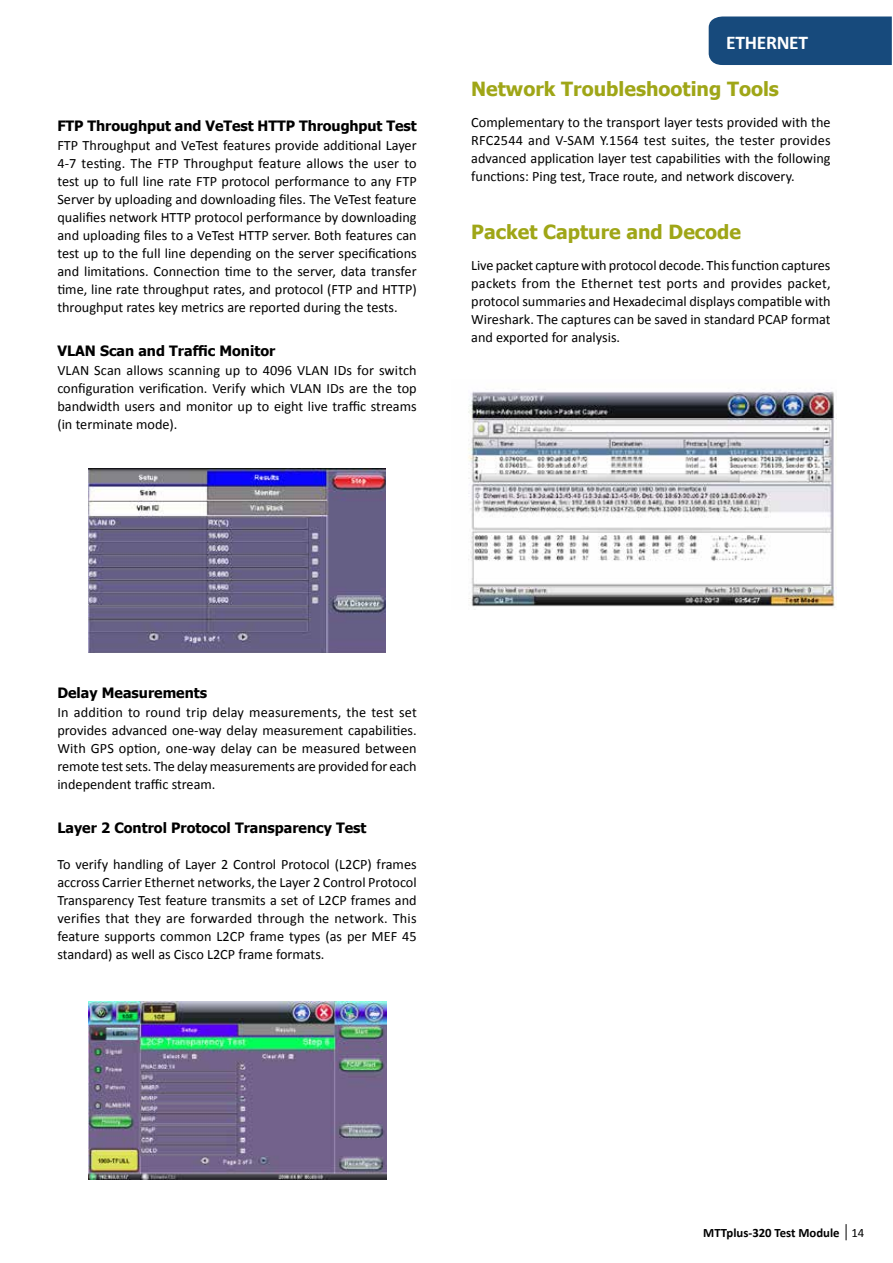
<style>
.page{position:relative;width:893px;height:1263px;background:#fff}
.page>*{position:absolute;margin:0;border:0;box-sizing:border-box;transform-origin:0 0}
.t1{font:700 19.5px "Tahoma";color:#9fa617}
.t2{font:700 19.5px "Calibri";letter-spacing:-.015em;color:#fff}
.t3{font:14.25px/18px "Calibri";color:#000;text-align:justify}
.t4{font:700 14.25px "Tahoma";color:#000}
.t5{font:700 12.75px "Calibri";color:#000}
.s1{font-weight:400}
</style>
<div class="page">
<svg style="left:846px;top:1224px;width:1px;height:16px"></svg>
<img style="left:89px;top:468px;width:297px;height:184px">
<img style="left:89px;top:1001px;width:297px;height:179px">
<div style="left:709px;top:17px;width:183px;height:48px;background:#174a7c"></div>
<img style="left:468px;top:390px;width:367px;height:217px">
<p class="t4" style="left:57px;top:116px;width:361px">FTP Throughput and VeTest HTTP Throughput Test</p>
<p class="t3" style="left:57px;top:137px;width:361px">FTP Throughput and VeTest features provide additional Layer 4-7 testing. The FTP Throughput feature allows the user to test up to full line rate FTP protocol performance to any FTP Server by uploading and downloading files. The VeTest feature qualifies network HTTP protocol performance by downloading and uploading files to a VeTest HTTP server. Both features can test up to the full line depending on the server specifications and limitations. Connection time to the server, data transfer time, line rate throughput rates, and protocol (FTP and HTTP) throughput rates key metrics are reported during the tests.</p>
<p class="t4" style="left:57px;top:340px;width:219px">VLAN Scan and Traffic Monitor</p>
<p class="t3" style="left:57px;top:361px;width:361px">VLAN Scan allows scanning up to 4096 VLAN IDs for switch configuration verification. Verify which VLAN IDs are the top bandwidth users and monitor up to eight live traffic streams (in terminate mode).</p>
<h1 class="t2" style="left:726px;top:30px;width:83px">ETHERNET</h1>
<h1 class="t1" style="left:471px;top:75px;width:309px">Network Troubleshooting Tools</h1>
<p class="t3" style="left:471px;top:114px;width:361px">Complementary to the transport layer tests provided with the RFC2544 and V-SAM Y.1564 test suites, the tester provides advanced application layer test capabilities with the following functions: Ping test, Trace route, and network discovery.</p>
<h1 class="t1" style="left:471px;top:218px;width:271px">Packet Capture and Decode</h1>
<p class="t3" style="left:471px;top:257px;width:361px">Live packet capture with protocol decode. This function captures packets from the Ethernet test ports and provides packet, protocol summaries and Hexadecimal displays compatible with Wireshark. The captures can be saved in standard PCAP format and exported for analysis.</p>
<p class="t4" style="left:57px;top:683px;width:151px">Delay Measurements</p>
<p class="t3" style="left:57px;top:704px;width:361px">In addition to round trip delay measurements, the test set provides advanced one-way delay measurement capabilities.<br>With GPS option, one-way delay can be measured between remote test sets. The delay measurements are provided for each independent traffic stream.</p>
<p class="t4" style="left:57px;top:818px;width:311px">Layer 2 Control Protocol Transparency Test</p>
<p class="t3" style="left:57px;top:856px;width:361px">To verify handling of Layer 2 Control Protocol (L2CP) frames accross Carrier Ethernet networks, the Layer 2 Control Protocol Transparency Test feature transmits a set of L2CP frames and verifies that they are forwarded through the network. This feature supports common L2CP frame types (as per MEF 45 standard) as well as Cisco L2CP frame formats.</p>
<p class="t5" style="left:703px;top:1224px;width:163px">MTTplus-320 Test Module <span class="s1">14</span></p>
</div>
